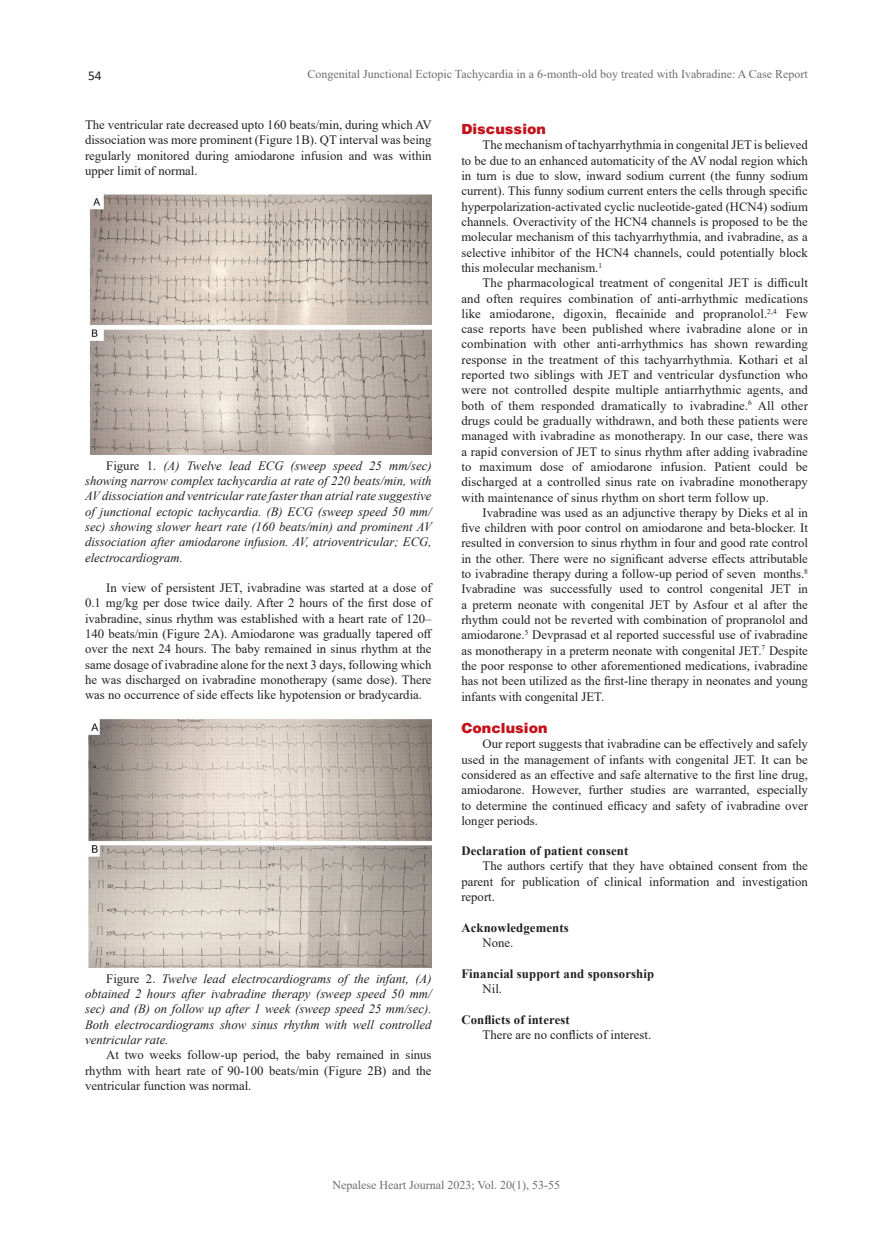
<style>
.page{position:relative;width:893px;height:1255px;background:#fff}
.page>*{position:absolute;margin:0;border:0;box-sizing:border-box;transform-origin:0 0}
.Head{font:900 14.25px "Helvetica";color:#c4121a}
.t1{font:13.5px "Calibri";color:#231f20}
.Body{font:12.75px/15.3px "Times New Roman";color:#231f20;text-align:justify}
.Body-2{font:italic 12.75px/15.3px "Times New Roman";color:#231f20;text-align:justify}
.Body-3{font:700 12.75px "Times New Roman";letter-spacing:.01em;color:#231f20}
.t2{font:12px "Times New Roman";color:#6c6d70}
.s1{font-style:normal}
</style>
<div class="page">
<img style="left:90px;top:194px;width:342px;height:260px">
<img style="left:88px;top:719px;width:344px;height:248px">
<p class="t1" style="left:88px;top:66px;width:15px">54</p>
<p class="t2" style="left:307px;top:66px;width:502px">Congenital Junctional Ectopic Tachycardia in a 6-month-old boy treated with Ivabradine: A Case Report</p>
<p class="Body" style="left:85px;top:117px;width:348px">The ventricular rate decreased upto 160 beats/min, during which AV dissociation was more prominent (Figure 1B). QT interval was being regularly monitored during amiodarone infusion and was within upper limit of normal.</p>
<p class="Body-2" style="left:85px;top:457px;width:348px;text-indent:21px"><span class="s1">Figure 1.</span> (A) Twelve lead ECG (sweep speed 25 mm/sec) showing narrow complex tachycardia at rate of 220 beats/min, with AV dissociation and ventricular rate faster than atrial rate suggestive of junctional ectopic tachycardia. (B) ECG (sweep speed 50 mm/ sec) showing slower heart rate (160 beats/min) and prominent AV dissociation after amiodarone infusion. AV, atrioventricular; ECG, electrocardiogram.</p>
<p class="Body" style="left:85px;top:580px;width:349px;text-indent:21px">In view of persistent JET, ivabradine was started at a dose of 0.1 mg/kg per dose twice daily. After 2 hours of the first dose of ivabradine, sinus rhythm was established with a heart rate of 120– 140 beats/min (Figure 2A). Amiodarone was gradually tapered off over the next 24 hours. The baby remained in sinus rhythm at the same dosage of ivabradine alone for the next 3 days, following which he was discharged on ivabradine monotherapy (same dose). There was no occurrence of side effects like hypotension or bradycardia.</p>
<p class="Body-2" style="left:85px;top:970px;width:348px;text-indent:21px"><span class="s1">Figure 2.</span> Twelve lead electrocardiograms of the infant, (A) obtained 2 hours after ivabradine therapy (sweep speed 50 mm/ sec) and (B) on follow up after 1 week (sweep speed 25 mm/sec).<br>Both electrocardiograms show sinus rhythm with well controlled ventricular rate.</p>
<p class="Body" style="left:85px;top:1046px;width:348px;text-indent:21px">At two weeks follow-up period, the baby remained in sinus rhythm with heart rate of 90-100 beats/min (Figure 2B) and the ventricular function was normal.</p>
<p class="Head" style="left:461px;top:120px;width:86px">Discussion</p>
<p class="Body" style="left:461px;top:137px;width:348px;text-indent:21px">The mechanism of tachyarrhythmia in congenital JET is believed to be due to an enhanced automaticity of the AV nodal region which in turn is due to slow, inward sodium current (the funny sodium current). This funny sodium current enters the cells through specific hyperpolarization-activated cyclic nucleotide-gated (HCN4) sodium channels. Overactivity of the HCN4 channels is proposed to be the molecular mechanism of this tachyarrhythmia, and ivabradine, as a selective inhibitor of the HCN4 channels, could potentially block this molecular mechanism.<sup>1</sup></p>
<p class="Body" style="left:461px;top:275px;width:348px;text-indent:21px">The pharmacological treatment of congenital JET is difficult and often requires combination of anti-arrhythmic medications like amiodarone, digoxin, flecainide and propranolol.<sup>2,4</sup> Few case reports have been published where ivabradine alone or in combination with other anti-arrhythmics has shown rewarding response in the treatment of this tachyarrhythmia. Kothari et al reported two siblings with JET and ventricular dysfunction who were not controlled despite multiple antiarrhythmic agents, and both of them responded dramatically to ivabradine.<sup>6</sup> All other drugs could be gradually withdrawn, and both these patients were managed with ivabradine as monotherapy. In our case, there was a rapid conversion of JET to sinus rhythm after adding ivabradine to maximum dose of amiodarone infusion. Patient could be discharged at a controlled sinus rate on ivabradine monotherapy with maintenance of sinus rhythm on short term follow up.</p>
<p class="Body" style="left:461px;top:504px;width:348px;text-indent:21px">Ivabradine was used as an adjunctive therapy by Dieks et al in five children with poor control on amiodarone and beta-blocker. It resulted in conversion to sinus rhythm in four and good rate control in the other. There were no significant adverse effects attributable to ivabradine therapy during a follow-up period of seven months.<sup>8<br></sup>Ivabradine was successfully used to control congenital JET in a preterm neonate with congenital JET by Asfour et al after the rhythm could not be reverted with combination of propranolol and amiodarone.<sup>5</sup> Devprasad et al reported successful use of ivabradine as monotherapy in a preterm neonate with congenital JET.<sup>7</sup> Despite the poor response to other aforementioned medications, ivabradine has not been utilized as the first-line therapy in neonates and young infants with congenital JET.</p>
<p class="Head" style="left:461px;top:719px;width:88px">Conclusion</p>
<p class="Body" style="left:461px;top:736px;width:348px;text-indent:21px">Our report suggests that ivabradine can be effectively and safely used in the management of infants with congenital JET. It can be considered as an effective and safe alternative to the first line drug, amiodarone. However, further studies are warranted, especially to determine the continued efficacy and safety of ivabradine over longer periods.</p>
<p class="Body-3" style="left:461px;top:841px;width:168px">Declaration of patient consent</p>
<p class="Body" style="left:461px;top:858px;width:348px;text-indent:21px">The authors certify that they have obtained consent from the parent for publication of clinical information and investigation report.</p>
<p class="Body-3" style="left:461px;top:918px;width:109px">Acknowledgements</p>
<p class="Body" style="left:483px;top:934px;width:32px">None.</p>
<p class="Body-3" style="left:461px;top:964px;width:194px">Financial support and sponsorship</p>
<p class="Body" style="left:483px;top:980px;width:21px">Nil.</p>
<p class="Body-3" style="left:461px;top:1010px;width:110px">Conflicts of interest</p>
<p class="Body" style="left:483px;top:1026px;width:170px">There are no conflicts of interest.</p>
<p class="t2" style="left:332px;top:1176px;width:229px">Nepalese Heart Journal 2023; Vol. 20(1), 53-55</p>
</div>
